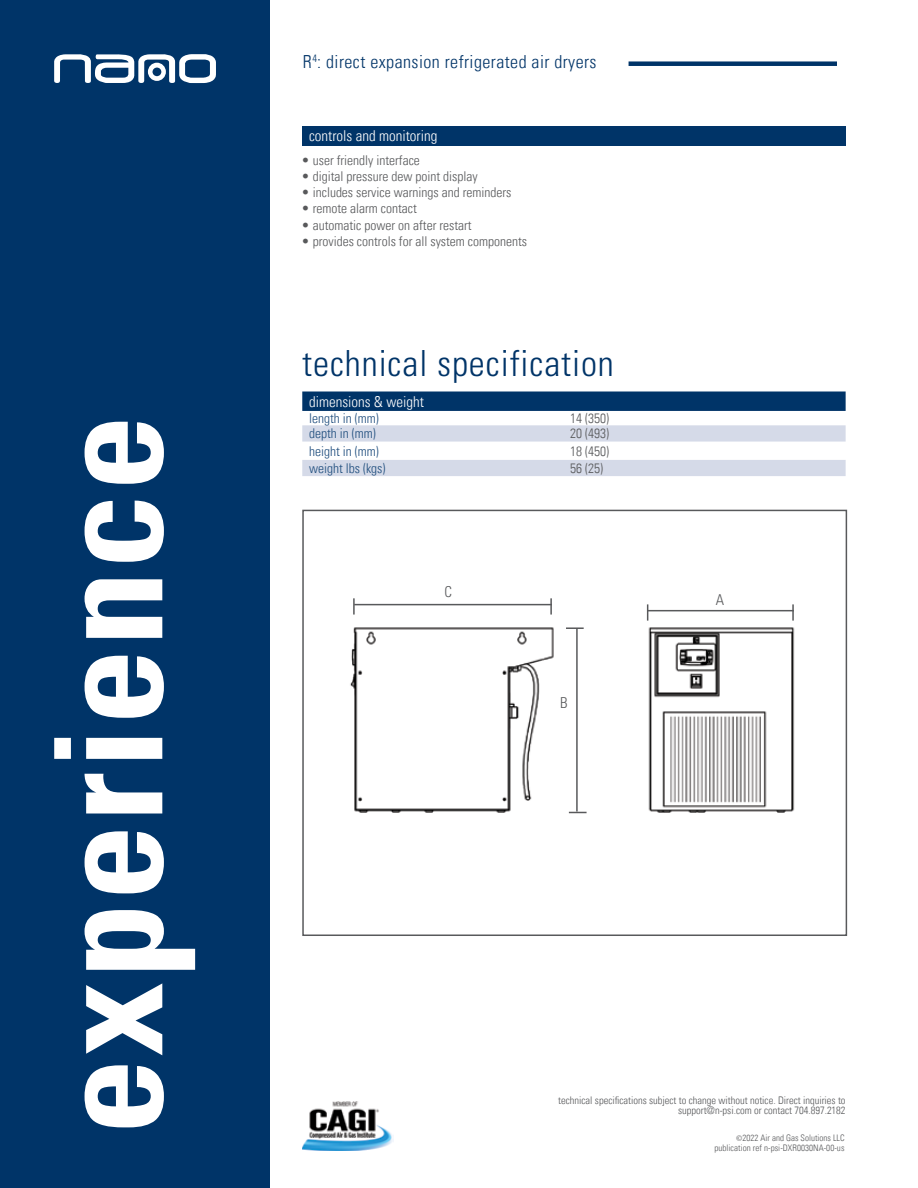
<style>
.page{position:relative;width:918px;height:1188px;background:#fff}
.page>*{position:absolute;margin:0;border:0;box-sizing:border-box;transform-origin:0 0}
.t1{font:700 condensed 150px "Univers";letter-spacing:.02em;color:#fff}
.t2{font:300 condensed 36px "Univers LT Std";letter-spacing:.025em;color:#003468}
.t3{font:300 condensed 18px "Univers LT";letter-spacing:.025em;color:#003468}
.t4{font:300 condensed 15px "Univers LT";color:#fff}
.t5{font:300 condensed 15px "Univers LT Std";color:#58595b}
.t6{font:300 condensed 13.5px "Univers LT";color:#58595b}
.t7{font:300 condensed 13.5px "Univers LT";color:#204e7e}
.t8{font:300 condensed 10.5px/10.5px "Univers LT";color:#58595b;text-align:right}
.t9{font:300 condensed 9px "Univers LT";letter-spacing:.005em;color:#58595b}
.s1{font-family:"Minion Pro";font-weight:400;font-stretch:normal}
</style>
<div class="page">
<div style="left:629px;top:61px;width:208px;height:5px;background:#003468"></div>
<div style="left:0;top:0;width:270px;height:1188px;background:#003468"></div>
<svg style="left:54px;top:54px;width:162px;height:29px"></svg>
<img style="left:302px;top:1101px;width:92px;height:49px">
<div style="left:302px;top:392px;width:544px;height:19px;background:#003468"></div>
<svg style="left:302px;top:425px;width:544px;height:51px"></svg>
<div style="left:302px;top:126px;width:544px;height:20px;background:#003468"></div>
<img style="left:350px;top:603px;width:445px;height:211px">
<div style="left:302px;top:510px;width:545px;height:426px;border:2px solid #58595b"></div>
<svg style="left:647px;top:604px;width:1px;height:17px"></svg>
<svg style="left:792px;top:604px;width:2px;height:17px"></svg>
<hr style="left:648px;top:610px;width:146px;height:1px;background:#58595b">
<svg style="left:353px;top:598px;width:2px;height:17px"></svg>
<svg style="left:550px;top:598px;width:2px;height:17px"></svg>
<hr style="left:354px;top:604px;width:198px;height:1px;background:#58595b">
<svg style="left:566px;top:627px;width:18px;height:2px"></svg>
<hr style="left:576px;top:628px;width:2px;height:184px;background:#58595b">
<svg style="left:569px;top:812px;width:18px;height:1px"></svg>
<h1 class="t1" style="left:17px;top:1134px;width:720px;rotate:-90deg">experience</h1>
<h3 class="t3" style="left:303px;top:51px;width:295px">R<sup>4</sup>: direct expansion refrigerated air dryers</h3>
<p class="t4" style="left:309px;top:127px;width:130px">controls and monitoring</p>
<p class="t6" style="left:302px;top:152px;width:120px">• user friendly interface</p>
<p class="t6" style="left:302px;top:168px;width:178px">• digital pressure dew point display</p>
<p class="t6" style="left:302px;top:184px;width:211px">• includes service warnings and reminders</p>
<p class="t6" style="left:302px;top:200px;width:117px">• remote alarm contact</p>
<p class="t6" style="left:302px;top:217px;width:172px">• automatic power on after restart</p>
<p class="t6" style="left:302px;top:233px;width:227px">• provides controls for all system components</p>
<h2 class="t2" style="left:302px;top:342px;width:313px">technical specification</h2>
<p class="t4" style="left:309px;top:392px;width:116px">dimensions &amp; weight</p>
<p class="t7" style="left:309px;top:410px;width:71px">length in (mm)</p>
<p class="t6" style="left:570px;top:410px;width:40px">14 (350)</p>
<p class="t7" style="left:309px;top:425px;width:68px">depth in (mm)</p>
<p class="t6" style="left:570px;top:425px;width:40px">20 (493)</p>
<p class="t7" style="left:309px;top:443px;width:71px">height in (mm)</p>
<p class="t6" style="left:570px;top:443px;width:40px">18 (450)</p>
<p class="t7" style="left:309px;top:460px;width:78px">weight lbs (kgs)</p>
<p class="t6" style="left:570px;top:460px;width:34px">56 (25)</p>
<p class="t5" style="left:445px;top:583px;width:9px">C</p>
<p class="t5" style="left:560px;top:694px;width:9px">B</p>
<p class="t5" style="left:716px;top:591px;width:10px">A</p>
<p class="t8" style="left:558px;top:1095px;width:289px">technical specifications subject to change without notice. Direct inquiries to support@n-psi.com or contact 704.897.2182</p>
<p class="t9" style="left:736px;top:1132px;width:110px"><span class="s1">©</span>2022 Air and Gas Solutions LLC</p>
<p class="t9" style="left:714px;top:1143px;width:132px">publication ref n-psi-DXR0030NA-00-us</p>
</div>
